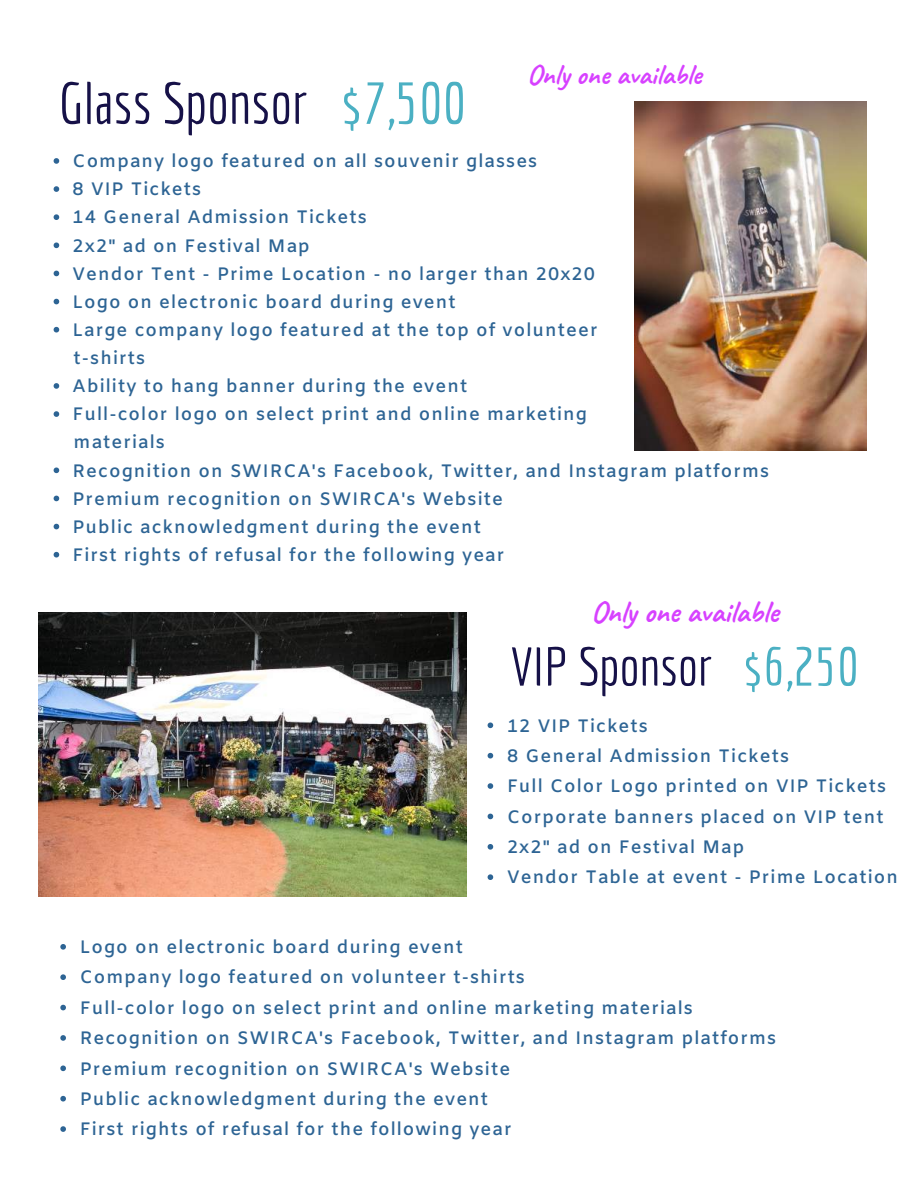
<style>
.page{position:relative;width:918px;height:1188px;background:#fff}
.page>*{position:absolute;margin:0;border:0;box-sizing:border-box;transform-origin:0 0}
.t1{font:57.6px "Economica";color:#161148}
.t2{font:53.25px "Economica";color:#161148}
.t3{font:700 30.6px "Caveat";color:#d741ff}
.t4{font:700 28.5px "Caveat";color:#d741ff}
.t5{font:600 18px/30.3px "Amiko";letter-spacing:.06em;color:#2d6494}
.s1{color:#4bb0c3}
</style>
<div class="page">
<img style="left:635px;top:102px;width:231px;height:349px">
<img style="left:39px;top:612px;width:427px;height:285px">
<svg style="left:488px;top:723px;width:5px;height:5px"></svg>
<svg style="left:488px;top:753px;width:5px;height:6px"></svg>
<svg style="left:488px;top:783px;width:5px;height:6px"></svg>
<svg style="left:488px;top:814px;width:5px;height:5px"></svg>
<svg style="left:488px;top:844px;width:5px;height:6px"></svg>
<svg style="left:488px;top:874px;width:5px;height:6px"></svg>
<svg style="left:54px;top:158px;width:5px;height:6px"></svg>
<svg style="left:54px;top:186px;width:5px;height:6px"></svg>
<svg style="left:54px;top:214px;width:5px;height:6px"></svg>
<svg style="left:54px;top:243px;width:5px;height:5px"></svg>
<svg style="left:54px;top:271px;width:5px;height:5px"></svg>
<svg style="left:54px;top:299px;width:5px;height:5px"></svg>
<svg style="left:54px;top:327px;width:5px;height:6px"></svg>
<svg style="left:54px;top:383px;width:5px;height:6px"></svg>
<svg style="left:54px;top:411px;width:5px;height:6px"></svg>
<svg style="left:54px;top:468px;width:5px;height:5px"></svg>
<svg style="left:54px;top:496px;width:5px;height:5px"></svg>
<svg style="left:54px;top:524px;width:5px;height:5px"></svg>
<svg style="left:54px;top:552px;width:5px;height:6px"></svg>
<svg style="left:60px;top:944px;width:6px;height:6px"></svg>
<svg style="left:60px;top:974px;width:6px;height:6px"></svg>
<svg style="left:60px;top:1005px;width:6px;height:5px"></svg>
<svg style="left:60px;top:1035px;width:6px;height:6px"></svg>
<svg style="left:60px;top:1066px;width:6px;height:5px"></svg>
<svg style="left:60px;top:1096px;width:6px;height:6px"></svg>
<svg style="left:60px;top:1126px;width:6px;height:6px"></svg>
<h3 class="t4" style="left:527px;top:57px;width:176px">Only one available</h3>
<h1 class="t1" style="left:58px;top:69px;width:410px">Glass Sponsor <span class="s1">$7,500</span></h1>
<p class="t5" style="left:73px;top:148px;width:527px;line-height:28.2px">Company logo featured on all souvenir glasses<br>8 VIP Tickets<br>14 General Admission Tickets<br>2x2" ad on Festival Map<br>Vendor Tent - Prime Location - no larger than 20x20<br>Logo on electronic board during event<br>Large company logo featured at the top of volunteer</p>
<p class="t5" style="left:73px;top:373px;width:516px;line-height:28.2px">Ability to hang banner during the event<br>Full-color logo on select print and online marketing</p>
<p class="t5" style="left:73px;top:458px;width:698px;line-height:28.2px">Recognition on SWIRCA's Facebook, Twitter, and Instagram platforms Premium recognition on SWIRCA's Website<br>Public acknowledgment during the event<br>First rights of refusal for the following year</p>
<p class="t5" style="left:74px;top:344px;width:73px">t-shirts</p>
<p class="t5" style="left:74px;top:429px;width:93px">materials</p>
<h3 class="t3" style="left:591px;top:593px;width:189px">Only one available</h3>
<h2 class="t2" style="left:511px;top:635px;width:350px">VIP Sponsor <span class="s1">$6,250</span></h2>
<p class="t5" style="left:507px;top:712px;width:393px">12 VIP Tickets<br>8 General Admission Tickets<br>Full Color Logo printed on VIP Tickets<br>Corporate banners placed on VIP tent<br>2x2" ad on Festival Map<br>Vendor Table at event - Prime Location</p>
<p class="t5" style="left:80px;top:933px;width:698px">Logo on electronic board during event<br>Company logo featured on volunteer t-shirts<br>Full-color logo on select print and online marketing materials Recognition on SWIRCA's Facebook, Twitter, and Instagram platforms Premium recognition on SWIRCA's Website<br>Public acknowledgment during the event<br>First rights of refusal for the following year</p>
</div>
